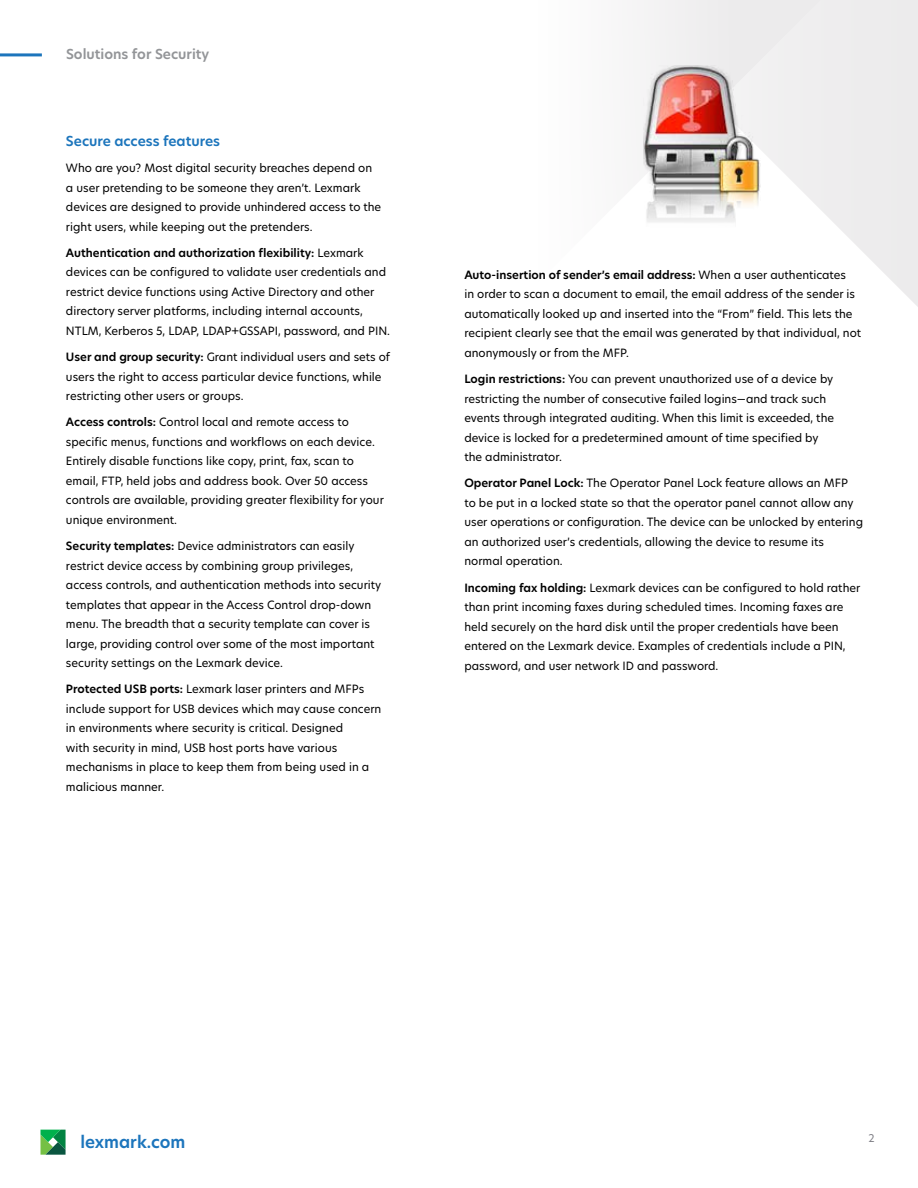
<style>
.page{position:relative;width:918px;height:1188px;background:#fff}
.page>*{position:absolute;margin:0;border:0;box-sizing:border-box;transform-origin:0 0}
.t1{font:600 16.5px "TP Hero";color:#1c75bc}
.t2{font:600 13.5px "TP Hero";color:#939598}
.t3{font:600 13.5px "TP Hero";color:#1c75bc}
.t4{font:11.25px/19.5px "TP Hero";color:#000}
.t5{font:10.5px "TP Hero";color:#7e7e85}
.s1{font-weight:600}
</style>
<div class="page">
<hr style="left:0;top:53px;width:42px;height:3px;background:#1c75bc">
<svg style="left:40px;top:1130px;width:26px;height:25px"></svg>
<svg style="left:834px;top:0;width:84px;height:307px;background:#efeeef"></svg>
<svg style="left:637px;top:0;width:197px;height:223px"></svg>
<img style="left:643px;top:65px;width:118px;height:158px">
<p class="t2" style="left:66px;top:45px;width:145px">Solutions for Security</p>
<p class="t3" style="left:66px;top:132px;width:156px">Secure access features</p>
<p class="t4" style="left:66px;top:158px;width:317px">Who are you? Most digital security breaches depend on a user pretending to be someone they aren’t. Lexmark devices are designed to provide unhindered access to the right users, while keeping out the pretenders.</p>
<p class="t4" style="left:66px;top:243px;width:326px"><span class="s1">Authentication and authorization flexibility:</span> Lexmark devices can be configured to validate user credentials and restrict device functions using Active Directory and other directory server platforms, including internal accounts, NTLM, Kerberos 5, LDAP, LDAP+GSSAPI, password, and PIN.</p>
<p class="t4" style="left:66px;top:347px;width:326px"><span class="s1">User and group security:</span> Grant individual users and sets of users the right to access particular device functions, while restricting other users or groups.</p>
<p class="t4" style="left:66px;top:412px;width:319px"><span class="s1">Access controls:</span> Control local and remote access to specific menus, functions and workflows on each device.<br>Entirely disable functions like copy, print, fax, scan to email, FTP, held jobs and address book. Over 50 access controls are available, providing greater flexibility for your unique environment.</p>
<p class="t4" style="left:66px;top:536px;width:317px"><span class="s1">Security templates:</span> Device administrators can easily restrict device access by combining group privileges, access controls, and authentication methods into security templates that appear in the Access Control drop-down menu. The breadth that a security template can cover is large, providing control over some of the most important security settings on the Lexmark device.</p>
<p class="t4" style="left:66px;top:679px;width:317px"><span class="s1">Protected USB ports:</span> Lexmark laser printers and MFPs include support for USB devices which may cause concern in environments where security is critical. Designed<br>with security in mind, USB host ports have various mechanisms in place to keep them from being used in a malicious manner.</p>
<p class="t4" style="left:464px;top:265px;width:398px"><span class="s1">Auto-insertion of sender’s email address:</span> When a user authenticates<br>in order to scan a document to email, the email address of the sender is automatically looked up and inserted into the “From” field. This lets the recipient clearly see that the email was generated by that individual, not anonymously or from the MFP.</p>
<p class="t4" style="left:464px;top:369px;width:371px"><span class="s1">Login restrictions:</span> You can prevent unauthorized use of a device by restricting the number of consecutive failed logins—and track such events through integrated auditing. When this limit is exceeded, the device is locked for a predetermined amount of time specified by the administrator.</p>
<p class="t4" style="left:464px;top:473px;width:400px"><span class="s1">Operator Panel Lock:</span> The Operator Panel Lock feature allows an MFP<br>to be put in a locked state so that the operator panel cannot allow any user operations or configuration. The device can be unlocked by entering an authorized user’s credentials, allowing the device to resume its normal operation.</p>
<p class="t4" style="left:464px;top:578px;width:397px"><span class="s1">Incoming fax holding:</span> Lexmark devices can be configured to hold rather than print incoming faxes during scheduled times. Incoming faxes are held securely on the hard disk until the proper credentials have been entered on the Lexmark device. Examples of credentials include a PIN, password, and user network ID and password.</p>
<h1 class="t1" style="left:80px;top:1131px;width:106px">lexmark.com</h1>
<p class="t5" style="left:868px;top:1131px;width:8px">2</p>
</div>
